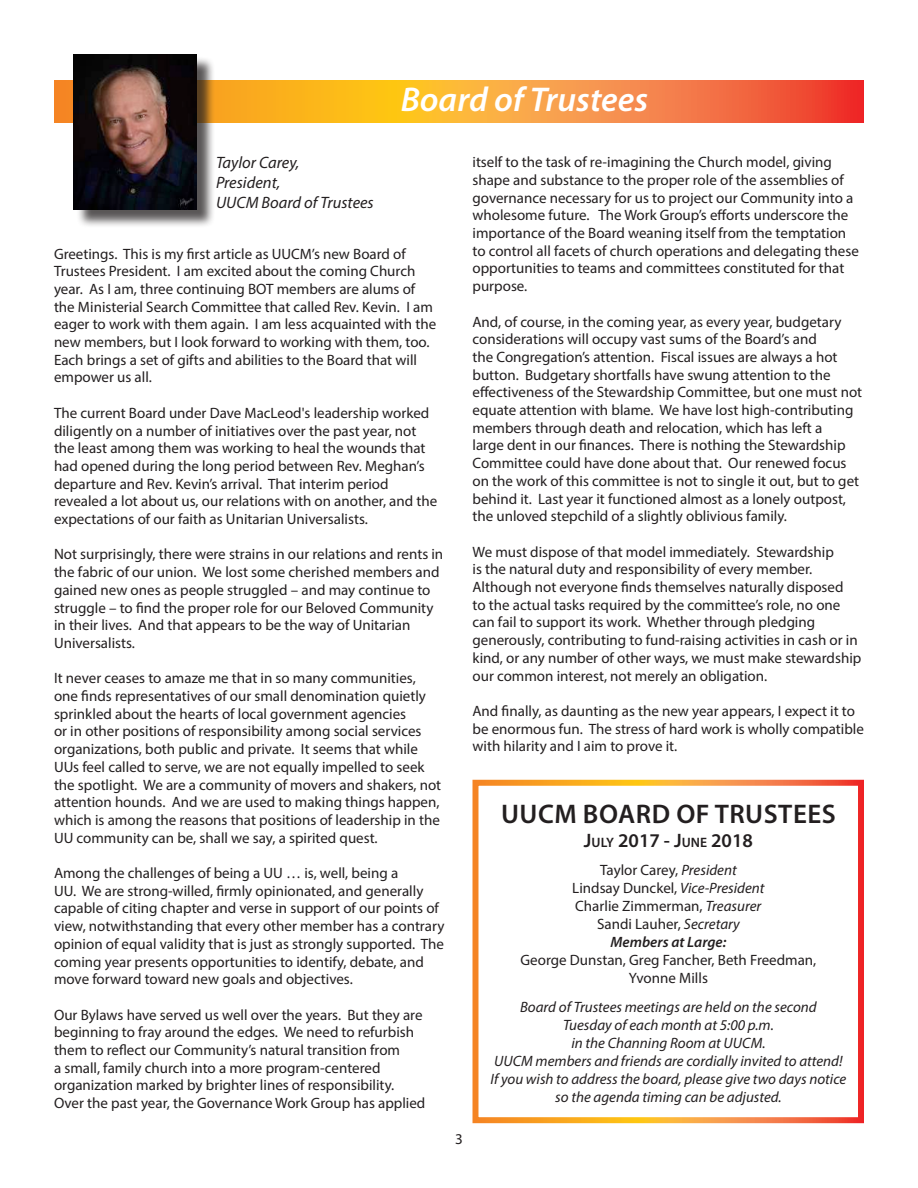
<style>
.page{position:relative;width:918px;height:1188px;background:#fff}
.page>*{position:absolute;margin:0;border:0;box-sizing:border-box;transform-origin:0 0}
.t1{font:italic 600 34.5px "Myriad Pro";color:#fff}
.t2{font:600 27px "Myriad Pro";letter-spacing:.02em;color:#231f20}
.t3{font:600 19.5px "Myriad Pro";color:#231f20}
.t4{font:italic 16.5px/19.8px "Myriad Pro";color:#231f20}
.t5{font:15px/17.7px "Myriad Pro";color:#231f20}
.t6{font:italic 15px/18px "Myriad Pro";color:#231f20;text-align:center}
.s1{font-size:13.65px}
.s2{font-style:italic}
.s3{font-weight:600;font-style:italic}
</style>
<div class="page">
<svg style="left:54px;top:81px;width:810px;height:41px;background:#f79234"></svg>
<div style="left:76px;top:56px;width:139px;height:173px;background:#231f20;opacity:.75"></div>
<img style="left:74px;top:54px;width:122px;height:156px">
<h1 class="t1" style="left:401px;top:78px;width:249px">Board of Trustees</h1>
<p class="t4" style="left:216px;top:153px;width:159px">Taylor Carey,<br>President,<br>UUCM Board of Trustees</p>
<p class="t5" style="left:472px;top:153px;width:388px">itself to the task of re-imagining the Church model, giving shape and substance to the proper role of the assemblies of governance necessary for us to project our Community into a wholesome future. The Work Group’s efforts underscore the importance of the Board weaning itself from the temptation to control all facets of church operations and delegating these opportunities to teams and committees constituted for that purpose.</p>
<p class="t5" style="left:472px;top:312px;width:391px">And, of course, in the coming year, as every year, budgetary considerations will occupy vast sums of the Board’s and<br>the Congregation’s attention. Fiscal issues are always a hot button. Budgetary shortfalls have swung attention to the effectiveness of the Stewardship Committee, but one must not equate attention with blame. We have lost high-contributing members through death and relocation, which has left a<br>large dent in our finances. There is nothing the Stewardship Committee could have done about that. Our renewed focus on the work of this committee is not to single it out, but to get behind it. Last year it functioned almost as a lonely outpost, the unloved stepchild of a slightly oblivious family.</p>
<p class="t5" style="left:472px;top:543px;width:390px">We must dispose of that model immediately. Stewardship<br>is the natural duty and responsibility of every member.<br>Although not everyone finds themselves naturally disposed<br>to the actual tasks required by the committee’s role, no one can fail to support its work. Whether through pledging generously, contributing to fund-raising activities in cash or in kind, or any number of other ways, we must make stewardship our common interest, not merely an obligation.</p>
<p class="t5" style="left:472px;top:702px;width:393px">And finally, as daunting as the new year appears, I expect it to be enormous fun. The stress of hard work is wholly compatible with hilarity and I aim to prove it.</p>
<p class="t5" style="left:54px;top:244px;width:384px">Greetings. This is my first article as UUCM’s new Board of Trustees President. I am excited about the coming Church year. As I am, three continuing BOT members are alums of the Ministerial Search Committee that called Rev. Kevin. I am eager to work with them again. I am less acquainted with the new members, but I look forward to working with them, too.<br>Each brings a set of gifts and abilities to the Board that will empower us all.</p>
<p class="t5" style="left:54px;top:404px;width:385px">The current Board under Dave MacLeod's leadership worked diligently on a number of initiatives over the past year, not the least among them was working to heal the wounds that had opened during the long period between Rev. Meghan’s departure and Rev. Kevin’s arrival. That interim period revealed a lot about us, our relations with on another, and the expectations of our faith as Unitarian Universalists.</p>
<p class="t5" style="left:54px;top:545px;width:391px">Not surprisingly, there were strains in our relations and rents in the fabric of our union. We lost some cherished members and gained new ones as people struggled – and may continue to struggle – to find the proper role for our Beloved Community in their lives. And that appears to be the way of Unitarian Universalists.</p>
<p class="t5" style="left:54px;top:669px;width:389px">It never ceases to amaze me that in so many communities, one finds representatives of our small denomination quietly sprinkled about the hearts of local government agencies<br>or in other positions of responsibility among social services organizations, both public and private. It seems that while UUs feel called to serve, we are not equally impelled to seek the spotlight. We are a community of movers and shakers, not attention hounds. And we are used to making things happen, which is among the reasons that positions of leadership in the UU community can be, shall we say, a spirited quest.</p>
<p class="t5" style="left:54px;top:864px;width:392px">Among the challenges of being a UU … is, well, being a<br>UU. We are strong-willed, firmly opinionated, and generally capable of citing chapter and verse in support of our points of view, notwithstanding that every other member has a contrary opinion of equal validity that is just as strongly supported. The coming year presents opportunities to identify, debate, and move forward toward new goals and objectives.</p>
<p class="t5" style="left:54px;top:1005px;width:373px">Our Bylaws have served us well over the years. But they are beginning to fray around the edges. We need to refurbish them to reflect our Community’s natural transition from<br>a small, family church into a more program-centered organization marked by brighter lines of responsibility.<br>Over the past year, the Governance Work Group has applied</p>
<h2 class="t2" style="left:501px;top:797px;width:336px">UUCM BOARD OF TRUSTEES</h2>
<h3 class="t3" style="left:584px;top:828px;width:171px">J<span class="s1">ULY</span> 2017 - J<span class="s1">UNE</span> 2018</h3>
<p class="t5" style="left:572px;top:861px;width:194px;text-align:center">Taylor Carey, <span class="s2">President<br></span>Lindsay Dunckel, <span class="s2">Vice-President<br></span>Charlie Zimmerman, <span class="s2">Treasurer<br></span>Sandi Lauher, <span class="s2">Secretary<br></span><span class="s3">Members at Large:</span></p>
<p class="t5" style="left:521px;top:951px;width:297px;text-align:center">George Dunstan, Greg Fancher, Beth Freedman,<br>Yvonne Mills</p>
<p class="t6" style="left:490px;top:998px;width:357px">Board of Trustees meetings are held on the second<br>Tuesday of each month at 5:00 p.m.<br>in the Channing Room at UUCM.<br>UUCM members and friends are cordially invited to attend!<br>If you wish to address the board, please give two days notice so the agenda timing can be adjusted.</p>
<p class="t5" style="left:455px;top:1130px;width:9px">3</p>
</div>
